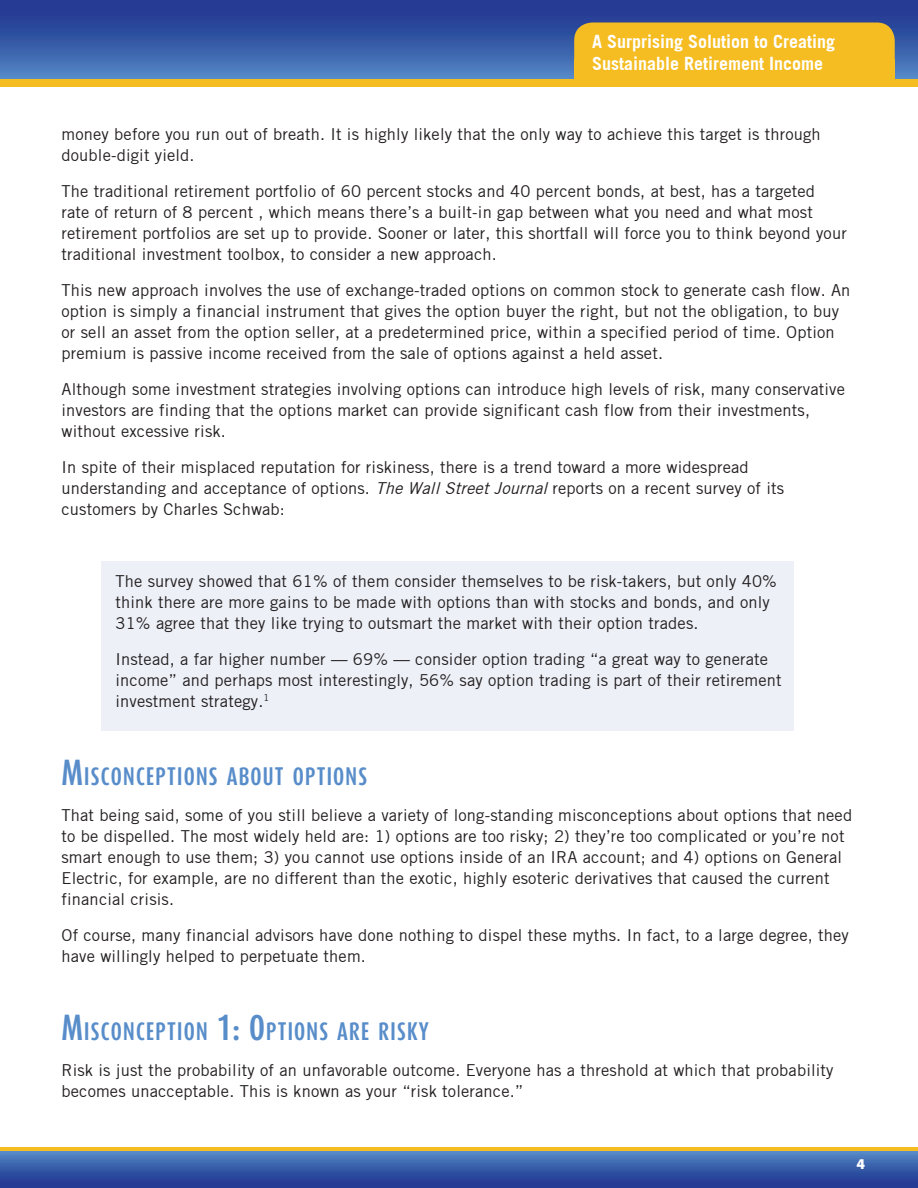
<style>
.page{position:relative;width:918px;height:1188px;background:#fff}
.page>*{position:absolute;margin:0;border:0;box-sizing:border-box;transform-origin:0 0}
.t1{font:700 21px "Dax Compact";letter-spacing:.055em;color:#588dca}
.t2{font:700 18px/22.5px "Trade Gothic";color:#fff}
.t3{font:16.5px/21px "Trade Gothic";letter-spacing:.01em;color:#231f20}
.t4{font:900 15px "Myriad Pro";color:#fff}
.s1{font-style:italic}
.s2{font-size:30px}
</style>
<div class="page">
<div style="left:0;top:1149px;width:918px;height:39px;background:linear-gradient(to bottom,#568dc9,#1c2e8b)"></div>
<hr style="left:0;top:1147px;width:918px;height:4px;background:#f5bd21">
<div style="left:0;top:0;width:918px;height:84px;background:linear-gradient(to bottom,#1c2e8b,#5489c6)"></div>
<div style="left:0;top:79px;width:918px;height:8px;background:#f5bd21"></div>
<div style="left:574px;top:22px;width:321px;height:62px;background:#f5bd21;border-radius:18px"></div>
<div style="left:574px;top:59px;width:321px;height:24px;background:#f5bd21"></div>
<div style="left:101px;top:561px;width:693px;height:169px;background:#edf0f7"></div>
<p class="t2" style="left:592px;top:30px;width:245px">A Surprising Solution to Creating<br>Sustainable Retirement Income</p>
<p class="t3" style="left:62px;top:123px;width:761px">money before you run out of breath. It is highly likely that the only way to achieve this target is through double-digit yield.</p>
<p class="t3" style="left:62px;top:180px;width:787px">The traditional retirement portfolio of 60 percent stocks and 40 percent bonds, at best, has a targeted rate of return of 8 percent , which means there’s a built-in gap between what you need and what most retirement portfolios are set up to provide. Sooner or later, this shortfall will force you to think beyond your traditional investment toolbox, to consider a new approach.</p>
<p class="t3" style="left:62px;top:279px;width:790px">This new approach involves the use of exchange-traded options on common stock to generate cash flow. An option is simply a financial instrument that gives the option buyer the right, but not the obligation, to buy or sell an asset from the option seller, at a predetermined price, within a specified period of time. Option premium is passive income received from the sale of options against a held asset.</p>
<p class="t3" style="left:62px;top:378px;width:785px">Although some investment strategies involving options can introduce high levels of risk, many conservative investors are finding that the options market can provide significant cash flow from their investments, without excessive risk.</p>
<p class="t3" style="left:62px;top:456px;width:724px">In spite of their misplaced reputation for riskiness, there is a trend toward a more widespread understanding and acceptance of options. <span class="s1">TheWallStreetJournal</span>reports on a recent survey of its customers by Charles Schwab:</p>
<p class="t3" style="left:116px;top:570px;width:663px">The survey showed that 61% of them consider themselves to be risk-takers, but only 40% think there are more gains to be made with options than with stocks and bonds, and only<br>31% agree that they like trying to outsmart the market with their option trades.</p>
<p class="t3" style="left:116px;top:648px;width:668px">Instead, a far higher number — 69% — consider option trading “a great way to generate income” and perhaps most interestingly, 56% say option trading is part of their retirement investment strategy.<sup>1</sup></p>
<p class="t1" style="left:62px;top:762px;width:307px"><span class="s2">M</span>ISCONCEPTIONS ABOUT OPTIONS</p>
<p class="t3" style="left:62px;top:804px;width:792px">That being said, some of you still believe a variety of long-standing misconceptions about options that need to be dispelled. The most widely held are: 1) options are too risky; 2) they’re too complicated or you’re not smart enough to use them; 3) you cannot use options inside of an IRA account; and 4) options on General Electric, for example, are no different than the exotic, highly esoteric derivatives that caused the current financial crisis.</p>
<p class="t3" style="left:62px;top:924px;width:789px">Of course, many financial advisors have done nothing to dispel these myths. In fact, to a large degree, they have willingly helped to perpetuate them.</p>
<p class="t1" style="left:62px;top:1017px;width:369px"><span class="s2">M</span>ISCONCEPTION <span class="s2">1: O</span>PTIONS ARE RISKY</p>
<p class="t3" style="left:62px;top:1059px;width:774px">Risk is just the probability of an unfavorable outcome. Everyone has a threshold at which that probability becomes unacceptable. This is known as your “risk tolerance.”</p>
<p class="t4" style="left:856px;top:1154px;width:10px">4</p>
</div>
